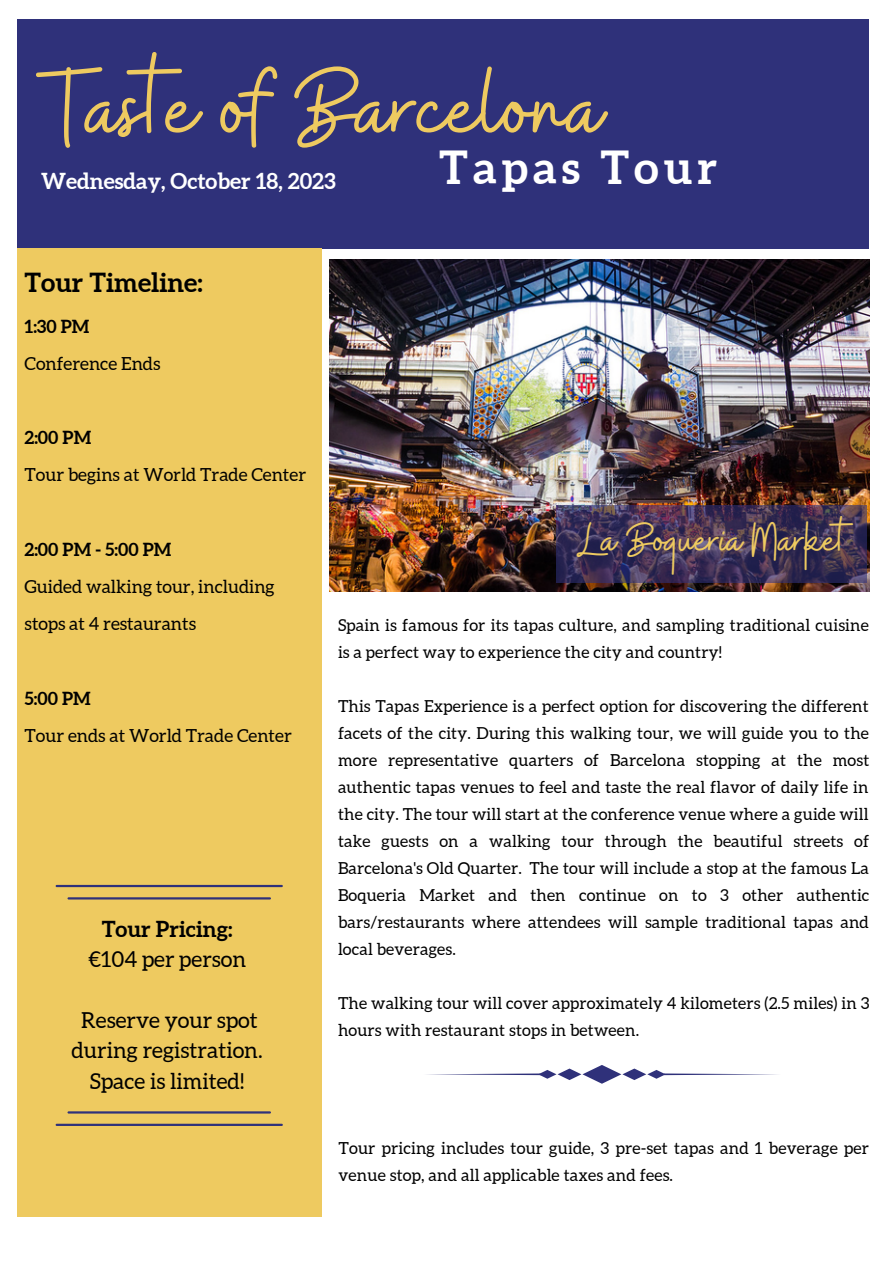
<style>
.page{position:relative;width:894px;height:1264px;background:#fff}
.page>*{position:absolute;margin:0;border:0;box-sizing:border-box;transform-origin:0 0}
.t1{font:112.95px "Buffalo";color:#eeca60}
.t2{font:48.45px "Buffalo";color:#eeca60}
.t3{font:700 45.6px "Aleo";letter-spacing:.11em;color:#fff}
.t4{font:700 26.25px "Aleo";color:#000}
.t5{font:22.05px/30.5px "Aleo";color:#000;text-align:center}
.t6{font:700 22.05px "Aleo";color:#fff}
.t7{font:700 22.05px "Aleo";color:#000}
.t8{font:18px/37.2px "Aleo";color:#000}
.t9{font:700 18px "Aleo";color:#000}
.t10{font:16.65px/27.2px "Aleo";letter-spacing:.01em;color:#000}
.t11{font:16.5px/27px "Aleo";letter-spacing:.01em;color:#000}
</style>
<div class="page">
<div style="left:17px;top:19px;width:850px;height:229px;background:#2f317a"></div>
<div style="left:17px;top:248px;width:305px;height:968px;background:#eeca60"></div>
<img style="left:330px;top:259px;width:539px;height:332px">
<svg style="left:556px;top:504px;width:310px;height:79px"></svg>
<hr style="left:56px;top:884px;width:227px;height:3px;background:#2f317a">
<hr style="left:67px;top:1111px;width:204px;height:2px;background:#2f317a">
<hr style="left:56px;top:1123px;width:227px;height:2px;background:#2f317a">
<hr style="left:67px;top:897px;width:204px;height:2px;background:#2f317a">
<svg style="left:427px;top:1065px;width:350px;height:18px"></svg>
<h1 class="t1" style="left:41px;top:35px;width:562px">Taste of Barcelona</h1>
<h3 class="t6" style="left:41px;top:168px;width:296px">Wednesday, October 18, 2023</h3>
<h3 class="t3" style="left:439px;top:142px;width:279px">Tapas Tour</h3>
<h3 class="t4" style="left:25px;top:267px;width:179px">Tour Timeline:</h3>
<p class="t9" style="left:25px;top:316px;width:66px">1:30 PM</p>
<p class="t8" style="left:25px;top:345px;width:137px">Conference Ends</p>
<p class="t9" style="left:25px;top:427px;width:68px">2:00 PM</p>
<p class="t8" style="left:25px;top:456px;width:283px">Tour begins at World Trade Center</p>
<p class="t9" style="left:25px;top:539px;width:148px">2:00 PM - 5:00 PM</p>
<p class="t8" style="left:25px;top:568px;width:251px">Guided walking tour, including stops at 4 restaurants</p>
<p class="t9" style="left:25px;top:687px;width:68px">5:00 PM</p>
<p class="t8" style="left:25px;top:716px;width:268px">Tour ends at World Trade Center</p>
<h3 class="t7" style="left:102px;top:915px;width:132px">Tour Pricing:</h3>
<h3 class="t5" style="left:88px;top:943px;width:160px">€104 per person</h3>
<h3 class="t5" style="left:71px;top:1004px;width:193px">Reserve your spot during registration.<br>Space is limited!</h3>
<h2 class="t2" style="left:578px;top:509px;width:269px">La Boqueria Market</h2>
<p class="t11" style="left:338px;top:611px;width:532px">Spain is famous for its tapas culture, and sampling traditional cuisine is a perfect way to experience the city and country!</p>
<p class="t11" style="left:338px;top:692px;width:532px;text-align:justify">This Tapas Experience is a perfect option for discovering the different facets of the city. During this walking tour, we will guide you to the more representative quarters of Barcelona stopping at the most authentic tapas venues to feel and taste the real flavor of daily life in the city. The tour will start at the conference venue where a guide will take guests on a walking tour through the beautiful streets of Barcelona's Old Quarter. The tour will include a stop at the famous La Boqueria Market and then continue on to 3 other authentic bars/restaurants where attendees will sample traditional tapas and local beverages.</p>
<p class="t11" style="left:338px;top:989px;width:533px">The walking tour will cover approximately 4 kilometers (2.5 miles) in 3 hours with restaurant stops in between.</p>
<p class="t10" style="left:338px;top:1133px;width:532px">Tour pricing includes tour guide, 3 pre-set tapas and 1 beverage per venue stop, and all applicable taxes and fees.</p>
</div>
